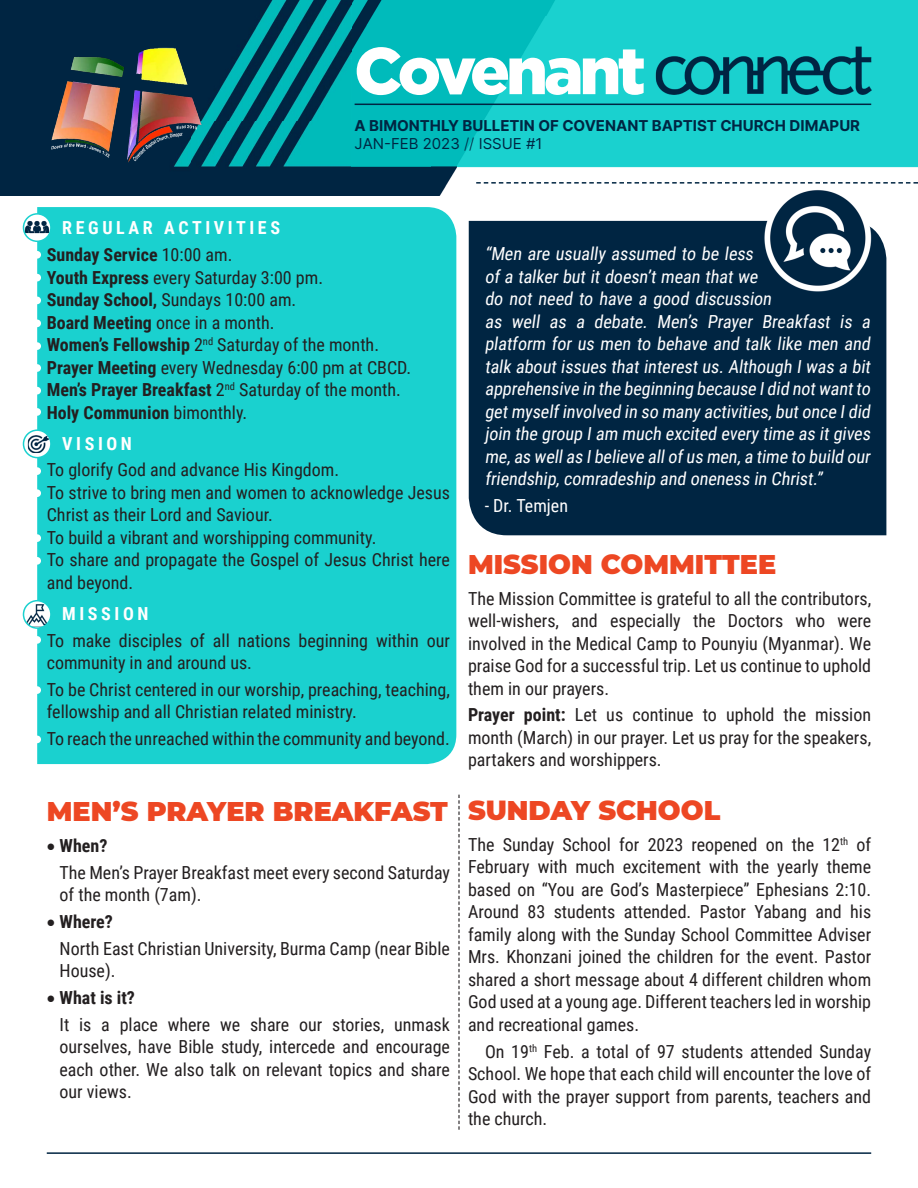
<style>
.page{position:relative;width:918px;height:1188px;background:#fff}
.page>*{position:absolute;margin:0;border:0;box-sizing:border-box;transform-origin:0 0}
.t1{font:900 27px "Montserrat";color:#ed4723}
.List_Paragraph{font:18px/22.5px "Roboto Condensed";color:#231f20}
.t2{font:18px/22.5px "Roboto Condensed";color:#fff}
.Normal__Web{font:18px "Roboto Condensed";color:#231f20}
.Normal__Web-2{font:700 18px "Roboto Condensed";color:#231f20}
.Normal__Web-3{font:700 18px "Roboto Condensed";letter-spacing:.2em;color:#fff}
.t3{font:700 15px "Inter";color:#002542}
.t4{font:15px "Inter";color:#002542}
.s1{font-weight:300}
.s2{font-weight:400}
.s3{font-weight:700}
</style>
<div class="page">
<div style="left:469px;top:221px;width:417px;height:314px;background:#002542"></div>
<div style="left:37px;top:207px;width:419px;height:557px;background:#1ad1cf"></div>
<img style="left:0;top:0;width:458px;height:195px">
<img style="left:458px;top:0;width:460px;height:168px">
<img style="left:47px;top:47px;width:158px;height:119px">
<svg style="left:476px;top:182px;width:442px;height:2px"></svg>
<hr style="left:355px;top:104px;width:516px;height:1px;background:#002542">
<svg style="left:23px;top:214px;width:28px;height:27px"></svg>
<img style="left:24px;top:214px;width:26px;height:23px">
<div style="left:23px;top:213px;width:29px;height:29px;border:2px solid #1ad1cf;border-radius:50%"></div>
<svg style="left:23px;top:430px;width:28px;height:28px"></svg>
<img style="left:28px;top:435px;width:22px;height:18px">
<div style="left:23px;top:429px;width:29px;height:29px;border:2px solid #1ad1cf;border-radius:50%"></div>
<svg style="left:23px;top:601px;width:28px;height:27px"></svg>
<img style="left:25px;top:604px;width:23px;height:23px">
<div style="left:23px;top:600px;width:29px;height:29px;border:2px solid #1ad1cf;border-radius:50%"></div>
<div style="left:33px;top:251px;width:8px;height:8px;background:#fff;border-radius:50%"></div>
<div style="left:33px;top:274px;width:8px;height:7px;background:#fff;border-radius:50%"></div>
<div style="left:33px;top:297px;width:8px;height:7px;background:#fff;border-radius:50%"></div>
<div style="left:33px;top:320px;width:8px;height:7px;background:#fff;border-radius:50%"></div>
<div style="left:33px;top:342px;width:8px;height:8px;background:#fff;border-radius:50%"></div>
<div style="left:33px;top:364px;width:8px;height:8px;background:#fff;border-radius:50%"></div>
<div style="left:33px;top:387px;width:8px;height:7px;background:#fff;border-radius:50%"></div>
<div style="left:33px;top:408px;width:8px;height:8px;background:#fff;border-radius:50%"></div>
<div style="left:33px;top:467px;width:8px;height:8px;background:#fff;border-radius:50%"></div>
<div style="left:33px;top:489px;width:8px;height:8px;background:#fff;border-radius:50%"></div>
<div style="left:33px;top:534px;width:8px;height:8px;background:#fff;border-radius:50%"></div>
<div style="left:33px;top:557px;width:8px;height:8px;background:#fff;border-radius:50%"></div>
<div style="left:33px;top:636px;width:8px;height:8px;background:#fff;border-radius:50%"></div>
<div style="left:33px;top:686px;width:8px;height:8px;background:#fff;border-radius:50%"></div>
<div style="left:33px;top:736px;width:8px;height:7px;background:#fff;border-radius:50%"></div>
<img style="left:764px;top:190px;width:107px;height:103px">
<hr style="left:47px;top:1152px;width:824px;height:2px;background:#002542">
<svg style="left:458px;top:795px;width:2px;height:335px"></svg>
<svg style="left:357px;top:47px;width:287px;height:48px"></svg>
<img style="left:655px;top:46px;width:216px;height:48px">
<p class="t3" style="left:355px;top:115px;width:507px">A BIMONTHLY BULLETIN OF COVENANT BAPTIST CHURCH DIMAPUR</p>
<p class="t4" style="left:355px;top:133px;width:189px">JAN-FEB 2023 <span class="s1">//</span> ISSUE #1</p>
<p class="Normal__Web-3" style="left:62px;top:215px;width:219px">REGULAR ACTIVITIES</p>
<p class="Normal__Web-2" style="left:47px;top:242px;width:187px">Sunday Service <span class="s2">10:00 am.</span></p>
<p class="Normal__Web" style="left:47px;top:265px;width:278px"><span class="s3">Youth Express</span> every Saturday 3:00 pm.</p>
<p class="Normal__Web" style="left:47px;top:287px;width:251px"><span class="s3">Sunday School,</span> Sundays 10:00 am.</p>
<p class="Normal__Web" style="left:47px;top:310px;width:229px"><span class="s3">Board Meeting</span> once in a month.</p>
<p class="Normal__Web" style="left:47px;top:332px;width:334px"><span class="s3">Women’s Fellowship</span> 2<sup>nd</sup> Saturday of the month.</p>
<p class="Normal__Web" style="left:47px;top:355px;width:366px"><span class="s3">Prayer Meeting</span> every Wednesday 6:00 pm at CBCD.</p>
<p class="Normal__Web-2" style="left:47px;top:377px;width:356px">Men’s Prayer Breakfast <span class="s2">2</span><sup>nd</sup> <span class="s2">Saturday of the month.</span></p>
<p class="Normal__Web-2" style="left:47px;top:400px;width:202px">Holy Communion <span class="s2">bimonthly.</span></p>
<p class="Normal__Web-3" style="left:62px;top:431px;width:71px">VISION</p>
<p class="List_Paragraph" style="left:47px;top:458px;width:294px">To glorify God and advance His Kingdom.</p>
<p class="List_Paragraph" style="left:47px;top:481px;width:405px">To strive to bring men and women to acknowledge Jesus<br>Christ as their Lord and Saviour.</p>
<p class="List_Paragraph" style="left:47px;top:526px;width:331px">To build a vibrant and worshipping community.</p>
<p class="List_Paragraph" style="left:47px;top:548px;width:405px">To share and propagate the Gospel of Jesus Christ here and beyond.</p>
<p class="Normal__Web-3" style="left:62px;top:601px;width:88px">MISSION</p>
<p class="List_Paragraph" style="left:47px;top:628px;width:405px">To make disciples of all nations beginning within our community in and around us.</p>
<p class="List_Paragraph" style="left:47px;top:678px;width:405px">To be Christ centered in our worship, preaching, teaching, fellowship and all Christian related ministry.</p>
<p class="List_Paragraph" style="left:47px;top:727px;width:405px">To reach the unreached within the community and beyond.</p>
<p class="t1" style="left:47px;top:791px;width:403px">MEN’S PRAYER BREAKFAST</p>
<p class="Normal__Web-2" style="left:47px;top:833px;width:62px">• When?</p>
<p class="List_Paragraph" style="left:60px;top:860px;width:392px">The Men’s Prayer Breakfast meet every second Saturday of the month (7am).</p>
<p class="Normal__Web-2" style="left:47px;top:909px;width:68px">• Where?</p>
<p class="List_Paragraph" style="left:60px;top:936px;width:392px">North East Christian University, Burma Camp (near Bible<br>House).</p>
<p class="Normal__Web-2" style="left:47px;top:985px;width:90px">• What is it?</p>
<p class="List_Paragraph" style="left:60px;top:1012px;width:392px;text-align:justify">It is a place where we share our stories, unmask ourselves, have Bible study, intercede and encourage each other. We also talk on relevant topics and share our views.</p>
<p class="t2" style="left:485px;top:242px;width:390px">“Men are usually assumed to be less<br>of a talker but it doesn’t mean that we<br>do not need to have a good discussion<br>as well as a debate. Men’s Prayer Breakfast is a platform for us men to behave and talk like men and talk about issues that interest us. Although I was a bit apprehensive in the beginning because Idid notwantto getmyselfinvolved in so many activities,butonce Idid join the group Iam much excited every time as itgives me,as wellas Ibelieve allofus men,a time to build our friendship,comradeship and oneness in Christ.”</p>
<p class="t2" style="left:485px;top:494px;width:85px">- Dr. Temjen</p>
<p class="t1" style="left:468px;top:544px;width:310px">MISSION COMMITTEE</p>
<p class="List_Paragraph" style="left:468px;top:586px;width:405px;text-align:justify">The Mission Committee is grateful to all the contributors, well-wishers, and especially the Doctors who were involved in the Medical Camp to Pounyiu (Myanmar). We praise God for a successful trip. Let us continue to uphold them in our prayers.</p>
<p class="List_Paragraph" style="left:468px;top:703px;width:405px;text-align:justify"><span class="s3">Prayer point:</span> Let us continue to uphold the mission month (March) in our prayer. Let us pray for the speakers, partakers and worshippers.</p>
<p class="t1" style="left:468px;top:790px;width:254px">SUNDAY SCHOOL</p>
<p class="List_Paragraph" style="left:468px;top:833px;width:405px;text-align:justify">The Sunday School for 2023 reopened on the 12<sup>th</sup> of February with much excitement with the yearly theme based on “You are God’s Masterpiece” Ephesians 2:10.<br>Around 83 students attended. Pastor Yabang and his family along with the Sunday School Committee Adviser Mrs. Khonzani joined the children for the event. Pastor shared a short message about 4 different children whom God used at a young age. Different teachers led in worship and recreational games.</p>
<p class="List_Paragraph" style="left:468px;top:1039px;width:405px;text-align:justify;text-indent:17px">On 19<sup>th</sup> Feb. a total of 97 students attended Sunday School. We hope that each child will encounter the love of God with the prayer support from parents, teachers and the church.</p>
</div>
